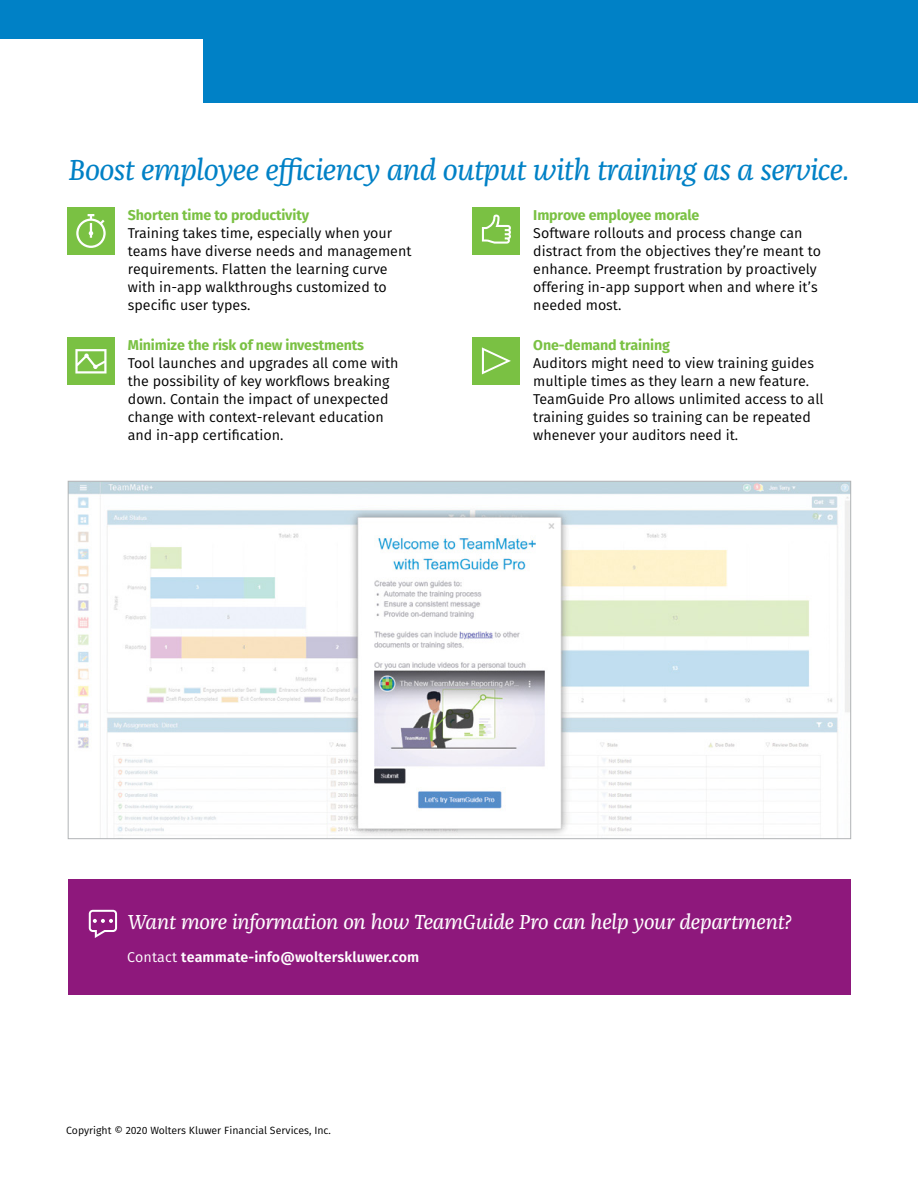
<style>
.page{position:relative;width:918px;height:1188px;background:#fff}
.page>*{position:absolute;margin:0;border:0;box-sizing:border-box;transform-origin:0 0}
.t1{font:italic 30px "Franziska OT";letter-spacing:-.02em;color:#0081c6}
.t2{font:italic 21px "Franziska OT";letter-spacing:-.01em;color:#fff}
.t3{font:14.25px/18px "Fira Sans";color:#000}
.t4{font:700 14.25px "Fira Sans";letter-spacing:-.01em;color:#7ac143}
.t5{font:600 14.25px "Fira Sans";letter-spacing:.01em;color:#fff}
.t6{font:10.5px "Fira Sans";color:#000}
.s1{font-weight:400}
</style>
<div class="page">
<div style="left:0;top:0;width:918px;height:38px;background:#0081c6"></div>
<div style="left:204px;top:0;width:714px;height:102px;background:#0081c6"></div>
<div style="left:67px;top:207px;width:48px;height:48px;background:#7ac143"></div>
<div style="left:472px;top:207px;width:48px;height:48px;background:#7ac143"></div>
<svg style="left:76px;top:214px;width:30px;height:34px"></svg>
<svg style="left:482px;top:215px;width:29px;height:29px"></svg>
<div style="left:67px;top:337px;width:48px;height:48px;background:#7ac143"></div>
<div style="left:472px;top:337px;width:48px;height:48px;background:#7ac143"></div>
<svg style="left:75px;top:349px;width:32px;height:25px"></svg>
<svg style="left:482px;top:347px;width:29px;height:27px"></svg>
<div style="left:68px;top:880px;width:782px;height:115px;background:#8e187c"></div>
<svg style="left:89px;top:910px;width:28px;height:28px"></svg>
<img style="left:70px;top:483px;width:779px;height:354px">
<h1 class="t1" style="left:69px;top:152px;width:782px">Boost employee efficiency and output with training as a service.</h1>
<p class="t4" style="left:128px;top:203px;width:183px">Shorten time to productivity</p>
<p class="t3" style="left:128px;top:224px;width:285px">Training takes time, especially when your teams have diverse needs and management requirements. Flatten the learning curve with in-app walkthroughs customized to specific user types.</p>
<p class="t4" style="left:533px;top:203px;width:168px">Improve employee morale</p>
<p class="t3" style="left:533px;top:224px;width:289px">Software rollouts and process change can distract from the objectives they’re meant to enhance. Preempt frustration by proactively offering in-app support when and where it’s needed most.</p>
<p class="t4" style="left:128px;top:333px;width:238px">Minimize the risk of new investments</p>
<p class="t3" style="left:128px;top:354px;width:272px">Tool launches and upgrades all come with the possibility of key workflows breaking down. Contain the impact of unexpected change with context-relevant education and in-app certification.</p>
<p class="t4" style="left:533px;top:333px;width:138px">One-demand training</p>
<p class="t3" style="left:533px;top:354px;width:292px">Auditors might need to view training guides multiple times as they learn a new feature.<br>TeamGuide Pro allows unlimited access to all training guides so training can be repeated whenever your auditors need it.</p>
<h2 class="t2" style="left:127px;top:910px;width:666px">Want more information on how TeamGuide Pro can help your department?</h2>
<p class="t5" style="left:127px;top:945px;width:294px"><span class="s1">Contact</span> teammate-info@wolterskluwer.com</p>
<p class="t6" style="left:66px;top:1123px;width:266px">Copyright © 2020 Wolters Kluwer Financial Services, Inc.</p>
</div>
